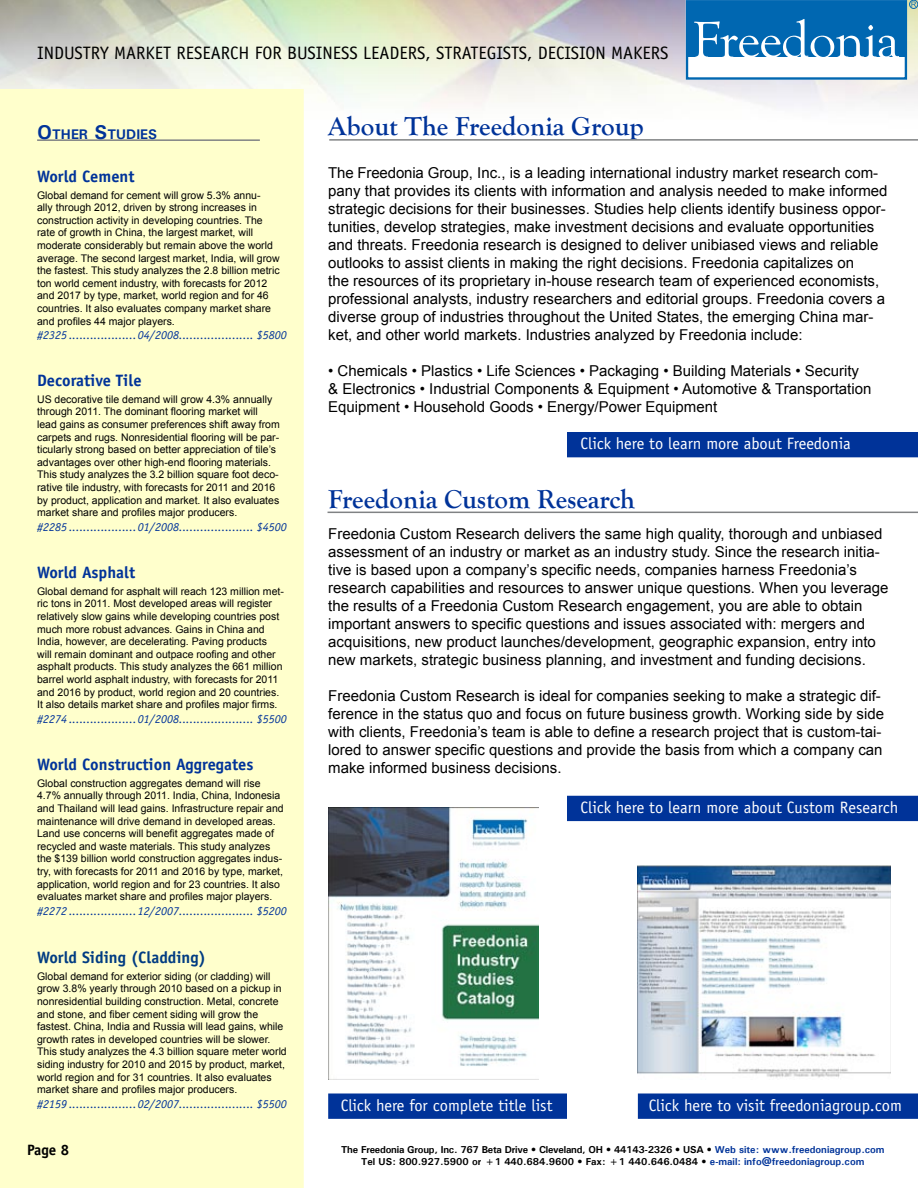
<style>
.page{position:relative;width:918px;height:1188px;background:#fff}
.page>*{position:absolute;margin:0;border:0;box-sizing:border-box;transform-origin:0 0}
.t1{font:700 27px "Goudy Old Style T";color:#039}
.t2{font:18px "Officina Sans";color:#000}
.t3{font:16.5px "Officina Sans";color:#fff}
.t4{font:700 16.5px "Officina Sans";color:#039}
.t5{font:700 16.5px "Officina Sans";color:#003c82}
.t6{font:15px/18px "Arial";color:#000}
.t7{font:700 15px "Officina Sans";color:#000}
.t8{font:700 13.95px "Univers";color:#039}
.t9{font:italic 12px "Officina Sans";color:#039}
.t10{font:10.5px/12.6px "Arial";color:#000}
.t11{font:700 10.05px/12px "Univers";color:#000;text-align:center}
.s1{font-size:19.95px}
.s2{font-style:italic}
.s3{color:#039}
</style>
<div class="page">
<div style="left:0;top:89px;width:304px;height:1099px;background:#ffc"></div>
<hr style="left:329px;top:139px;width:589px;height:2px;background:#808284">
<hr style="left:328px;top:512px;width:590px;height:1px;background:#808284">
<div style="left:567px;top:432px;width:351px;height:25px;background:#039"></div>
<div style="left:568px;top:796px;width:349px;height:24px;background:#039"></div>
<div style="left:567px;top:796px;width:351px;height:25px;border:2px solid #039"></div>
<div style="left:639px;top:1094px;width:278px;height:24px;background:#039"></div>
<div style="left:638px;top:1094px;width:280px;height:25px;border:2px solid #039"></div>
<div style="left:329px;top:1094px;width:237px;height:24px;background:#039"></div>
<div style="left:328px;top:1094px;width:239px;height:25px;border:2px solid #039"></div>
<hr style="left:37px;top:139px;width:223px;height:2px;background:#808284">
<div style="left:686px;top:0;width:221px;height:80px;border:2px solid #0067b1"></div>
<div style="left:687px;top:1px;width:218px;height:56px;background:#0067b1"></div>
<svg style="left:694px;top:19px;width:205px;height:38px"></svg>
<div style="left:909px;top:0;width:9px;height:9px;border:1px solid #0067b1;border-radius:50%"></div>
<svg style="left:911px;top:2px;width:5px;height:5px"></svg>
<img style="left:637px;top:866px;width:254px;height:212px">
<img style="left:328px;top:808px;width:211px;height:272px">
<h2 class="t2" style="left:37px;top:42px;width:633px">INDUSTRY MARKET RESEARCH FOR BUSINESS LEADERS, STRATEGISTS, DECISION MAKERS</h2>
<h3 class="t8" style="left:37px;top:126px;width:120px"><span class="s1">O</span>ther <span class="s1">S</span>tudies</h3>
<h3 class="t4" style="left:37px;top:166px;width:99px">World Cement</h3>
<p class="t10" style="left:37px;top:189px;width:244px">Global demand for cement will grow 5.3% annu-<br>ally through 2012, driven by strong increases in construction activity in developing countries. The rate of growth in China, the largest market, will moderate considerably but remain above the world average. The second largest market, India, will grow the fastest. This study analyzes the 2.8 billion metric ton world cement industry, with forecasts for 2012 and 2017 by type, market, world region and for 46 countries. It also evaluates company market share and profiles 44 major players.</p>
<p class="t9" style="left:37px;top:328px;width:251px">#2325 ...................04/2008..................... $5800</p>
<h3 class="t4" style="left:37px;top:370px;width:106px">Decorative Tile</h3>
<p class="t10" style="left:37px;top:393px;width:244px">US decorative tile demand will grow 4.3% annually through 2011. The dominant flooring market will lead gains as consumer preferences shift away from carpets and rugs. Nonresidential flooring will be par&shy;ticularly strong based on better appreciation of tile’s advantages over other high-end flooring materials.<br>This study analyzes the 3.2 billion square foot deco&shy;rative tile industry, with forecasts for 2011 and 2016 by product, application and market. It also evaluates market share and profiles major producers.</p>
<p class="t9" style="left:37px;top:520px;width:251px">#2285 ...................01/2008..................... $4500</p>
<h3 class="t4" style="left:37px;top:562px;width:100px">World Asphalt</h3>
<p class="t10" style="left:37px;top:585px;width:248px">Global demand for asphalt will reach 123 million met&shy;ric tons in 2011. Most developed areas will register relatively slow gains while developing countries post much more robust advances. Gains in China and India, however, are decelerating. Paving products will remain dominant and outpace roofing and other asphalt products. This study analyzes the 661 million barrel world asphalt industry, with forecasts for 2011 and 2016 by product, world region and 20 countries.<br>It also details market share and profiles major firms.</p>
<p class="t9" style="left:37px;top:712px;width:251px">#2274 ...................01/2008..................... $5500</p>
<h3 class="t4" style="left:37px;top:754px;width:218px">World Construction Aggregates</h3>
<p class="t10" style="left:37px;top:777px;width:248px">Global construction aggregates demand will rise 4.7% annually through 2011. India, China, Indonesia and Thailand will lead gains. Infrastructure repair and maintenance will drive demand in developed areas.<br>Land use concerns will benefit aggregates made of recycled and waste materials. This study analyzes the $139 billion world construction aggregates indus&shy;try, with forecasts for 2011 and 2016 by type, market, application, world region and for 23 countries. It also evaluates market share and profiles major players.</p>
<p class="t9" style="left:37px;top:904px;width:251px">#2272 ...................12/2007..................... $5200</p>
<h3 class="t5" style="left:37px;top:947px;width:170px">World Siding (Cladding)</h3>
<p class="t10" style="left:37px;top:970px;width:251px">Global demand for exterior siding (or cladding) will grow 3.8% yearly through 2010 based on a pickup in nonresidential building construction. Metal, concrete and stone, and fiber cement siding will grow the fastest. China, India and Russia will lead gains, while growth rates in developed countries will be slower.<br>This study analyzes the 4.3 billion square meter world siding industry for 2010 and 2015 by product, market, world region and for 31 countries. It also evaluates market share and profiles major producers.</p>
<p class="t9" style="left:37px;top:1097px;width:251px">#2159 ...................02/2007..................... $5500</p>
<h3 class="t7" style="left:27px;top:1140px;width:44px">Page 8</h3>
<h1 class="t1" style="left:328px;top:111px;width:317px">About The Freedonia Group</h1>
<p class="t6" style="left:328px;top:164px;width:561px">The Freedonia Group, Inc., is a leading international industry market research com&shy;pany that provides its clients with information and analysis needed to make informed strategic decisions for their businesses. Studies help clients identify business oppor&shy;tunities, develop strategies, make investment decisions and evaluate opportunities and threats. Freedonia research is designed to deliver unibiased views and reliable outlooks to assist clients in making the right decisions. Freedonia capitalizes on<br>the resources of its proprietary in-house research team of experienced economists, professional analysts, industry researchers and editorial groups. Freedonia covers a diverse group of industries throughout the United States, the emerging China mar&shy;ket, and other world markets. Industries analyzed by Freedonia include:</p>
<h3 class="t6" style="left:328px;top:362px;width:545px"><span class="s2">•</span> Chemicals • Plastics • Life Sciences • Packaging • Building Materials • Security &amp; Electronics • Industrial Components &amp; Equipment • Automotive &amp; Transportation<br>Equipment • Household Goods • Energy/Power Equipment</h3>
<h3 class="t3" style="left:580px;top:434px;width:272px">Click here to learn more about Freedonia</h3>
<h1 class="t1" style="left:328px;top:484px;width:308px">Freedonia Custom Research</h1>
<p class="t6" style="left:328px;top:525px;width:562px">Freedonia Custom Research delivers the same high quality, thorough and unbiased assessment of an industry or market as an industry study. Since the research initia&shy;tive is based upon a company’s specific needs, companies harness Freedonia’s research capabilities and resources to answer unique questions. When you leverage the results of a Freedonia Custom Research engagement, you are able to obtain important answers to specific questions and issues associated with: mergers and acquisitions, new product launches/development, geographic expansion, entry into new markets, strategic business planning, and investment and funding decisions.</p>
<p class="t6" style="left:328px;top:687px;width:557px">Freedonia Custom Research is ideal for companies seeking to make a strategic dif&shy;ference in the status quo and focus on future business growth. Working side by side with clients, Freedonia’s team is able to define a research project that is custom-tai&shy;lored to answer specific questions and provide the basis from which a company can make informed business decisions.</p>
<h3 class="t3" style="left:580px;top:798px;width:319px">Click here to learn more about Custom Research</h3>
<h3 class="t3" style="left:341px;top:1096px;width:213px">Click here for complete title list</h3>
<h3 class="t3" style="left:649px;top:1096px;width:255px">Click here to visit freedoniagroup.com</h3>
<p class="t11" style="left:341px;top:1143px;width:545px">The Freedonia Group, Inc. 767 Beta Drive • Cleveland, OH • 44143-2326 • USA • <span class="s3">Web site: www.freedoniagroup.com<br></span>Tel US: 800.927.5900 or +1 440.684.9600 • Fax: +1 440.646.0484 • <span class="s3">e-mail: info@freedoniagroup.com</span></p>
</div>
